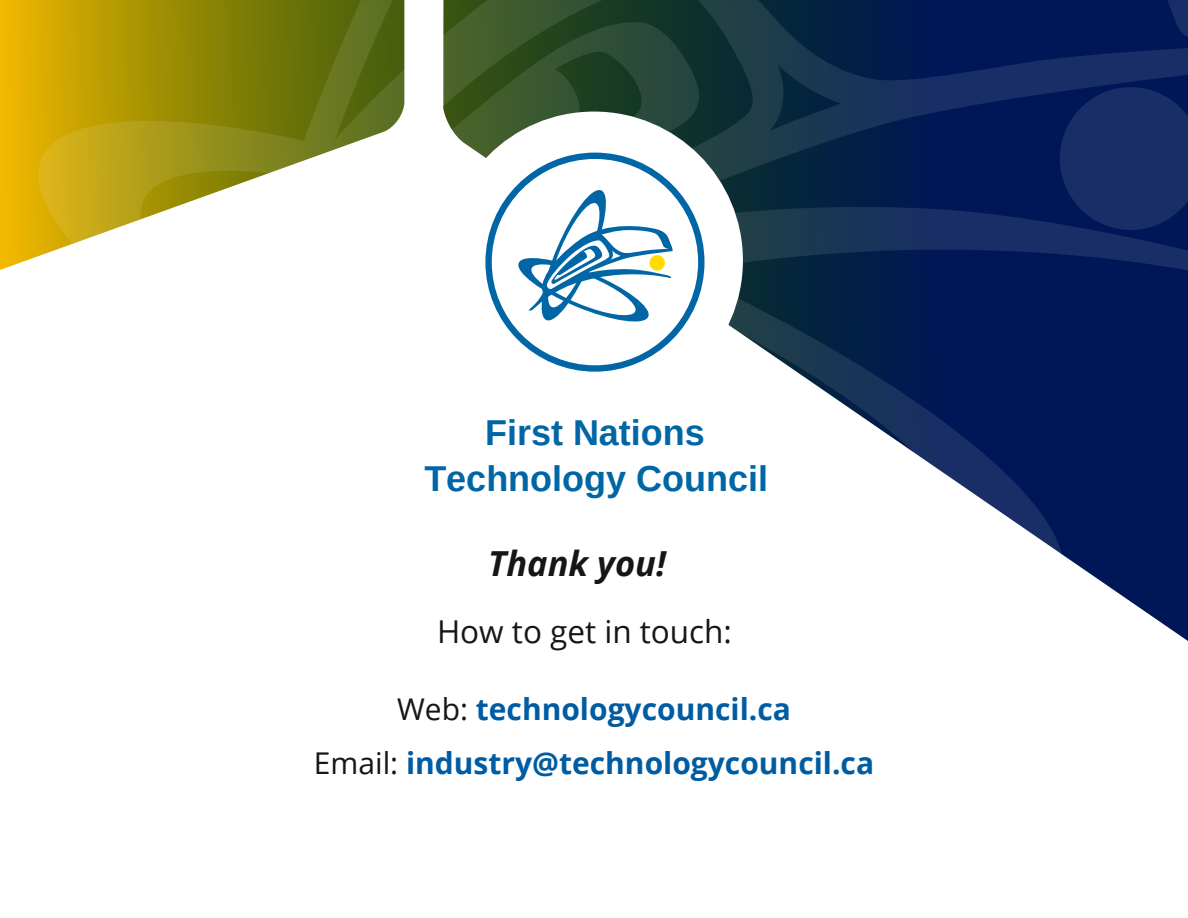
<style>
.page{position:relative;width:1188px;height:918px;background:#fff}
.page>*{position:absolute;margin:0;border:0;box-sizing:border-box;transform-origin:0 0}
.t1{font:700 36px/46.2px "Arimo";color:#0066a6;text-align:center}
.t2{font:italic 700 34.5px "Open Sans";color:#171615}
.t3{font:31.5px "Open Sans";color:#171615}
.t4{font:700 30px "Open Sans";color:#005ca2}
.s1{font-weight:400;color:#171615}
</style>
<div class="page">
<svg style="left:1088px;top:535px;width:100px;height:106px"></svg>
<svg style="left:443px;top:0;width:745px;height:535px"></svg>
<svg style="left:443px;top:20px;width:258px;height:306px;background:#425d3f"></svg>
<svg style="left:1026px;top:27px;width:162px;height:203px;background:#0f2460"></svg>
<svg style="left:0;top:0;width:405px;height:270px"></svg>
<div style="left:445px;top:112px;width:298px;height:297px;background:#fff;border-radius:50%"></div>
<svg style="left:485px;top:153px;width:220px;height:219px"></svg>
<p class="t1" style="left:424px;top:409px;width:345px">First Nations<br>Technology Council</p>
<p class="t2" style="left:488px;top:539px;width:179px">Thank you!</p>
<p class="t3" style="left:437px;top:610px;width:296px">How to get in touch:</p>
<p class="t4" style="left:397px;top:688px;width:395px"><span class="s1">Web:</span> technologycouncil.ca</p>
<p class="t4" style="left:314px;top:742px;width:562px"><span class="s1">Email:</span> industry@technologycouncil.ca</p>
</div>
